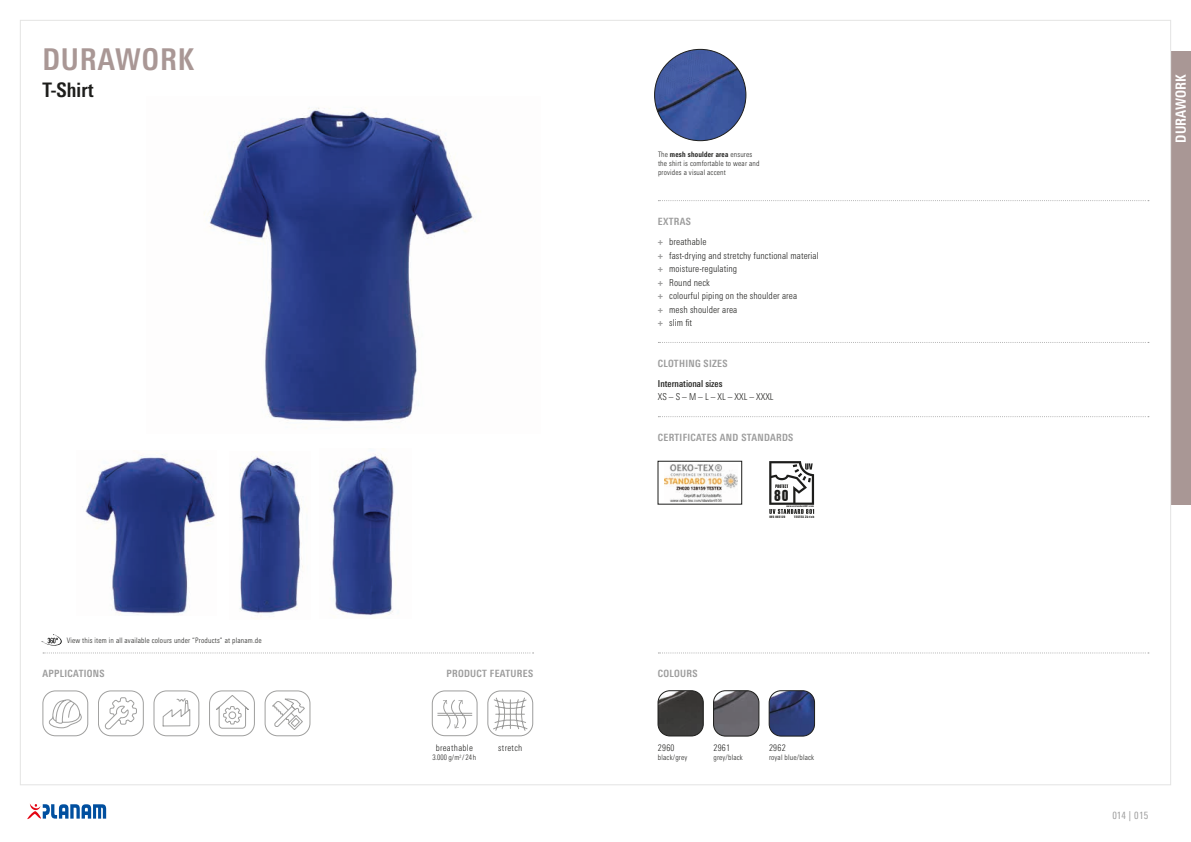
<style>
.page{position:relative;width:1191px;height:842px;background:#fff}
.page>*{position:absolute;margin:0;border:0;box-sizing:border-box;transform-origin:0 0}
.t1{font:700 condensed 30px "Univers Next Pro";letter-spacing:.03em;color:#a99795}
.t2{font:700 condensed 20px "Univers Next Pro";letter-spacing:.005em;color:#1d1d1b}
.t3{font:700 condensed 14px "Univers Next Pro";letter-spacing:.005em;color:#fff}
.t4{font:13.8px "Swiss 921 BT Regular A";color:#1d1d1b}
.t5{font:700 condensed 10px "Univers Next Pro";letter-spacing:.03em;color:#9d9d9d}
.t6{font:condensed 10px "Univers Next Pro";letter-spacing:.025em;color:#9d9d9d}
.t7{font:300 condensed 9.6px "Univers Next Pro";color:#1d1d1b}
.t8{font:300 condensed 9.5px/13.5px "Univers Next Pro";letter-spacing:.01em;color:#1d1d1b}
.t9{font:500 condensed 9.5px "Univers Next Pro";color:#1d1d1b}
.t10{font:300 condensed 9px "Univers Next Pro";letter-spacing:.035em;color:#1d1d1b}
.t11{font:300 condensed 7.5px/9px "Univers Next Pro";letter-spacing:.025em;color:#1d1d1b}
.t12{font:2.9px "Swiss 921 BT Regular A";letter-spacing:.1em;color:#1d1d1b}
.t13{font:2.9px "Swiss 921 BT Regular A";letter-spacing:.07em;color:#1d1d1b}
.t14{font:2.2px "Swiss 921 BT Regular A";letter-spacing:.1em;color:#1d1d1b}
.s1{font-weight:700}
.s2{font-weight:700;color:#9d9d9d}
</style>
<div class="page">
<img style="left:664px;top:464px;width:73px;height:38px">
<div style="left:658px;top:461px;width:84px;height:43px;border:1px solid #1d1d1b"></div>
<svg style="left:769px;top:461px;width:45px;height:53px"></svg>
<div style="left:432px;top:691px;width:45px;height:45px;border:1px solid #9d9d9c;border-radius:13px"></div>
<svg style="left:437px;top:699px;width:36px;height:30px"></svg>
<svg style="left:487px;top:691px;width:46px;height:45px"></svg>
<svg style="left:49px;top:699px;width:39px;height:29px"></svg>
<div style="left:43px;top:691px;width:45px;height:45px;border:1px solid #9f9f9e;border-radius:13px"></div>
<div style="left:154px;top:691px;width:45px;height:45px;border:1px solid #9f9f9e;border-radius:13px"></div>
<svg style="left:163px;top:698px;width:27px;height:28px"></svg>
<div style="left:265px;top:691px;width:45px;height:45px;border:1px solid #9f9f9e;border-radius:13px"></div>
<svg style="left:272px;top:699px;width:33px;height:31px"></svg>
<div style="left:209px;top:691px;width:46px;height:45px;border:1px solid #9f9f9e;border-radius:13px"></div>
<svg style="left:216px;top:695px;width:33px;height:34px"></svg>
<div style="left:229px;top:712px;width:7px;height:7px;border:1px solid #9f9f9e;border-radius:50%"></div>
<div style="left:98px;top:691px;width:46px;height:45px;border:1px solid #9f9f9e;border-radius:13px"></div>
<svg style="left:104px;top:697px;width:33px;height:33px"></svg>
<img style="left:239px;top:455px;width:64px;height:161px">
<img style="left:85px;top:453px;width:130px;height:162px">
<img style="left:330px;top:454px;width:66px;height:161px">
<img style="left:204px;top:107px;width:272px;height:316px">
<img style="left:658px;top:691px;width:45px;height:45px">
<div style="left:658px;top:691px;width:45px;height:45px;border:1px solid #1d1d1b;border-radius:12px"></div>
<img style="left:713px;top:691px;width:46px;height:45px">
<div style="left:713px;top:691px;width:46px;height:45px;border:1px solid #1d1d1b;border-radius:12px"></div>
<img style="left:769px;top:691px;width:45px;height:45px">
<div style="left:769px;top:691px;width:45px;height:45px;border:1px solid #1d1d1b;border-radius:12px"></div>
<img style="left:654px;top:49px;width:92px;height:92px;border-radius:46px">
<svg style="left:658px;top:200px;width:491px;height:1px"></svg>
<svg style="left:658px;top:342px;width:491px;height:1px"></svg>
<svg style="left:658px;top:416px;width:491px;height:1px"></svg>
<svg style="left:42px;top:634px;width:20px;height:12px"></svg>
<svg style="left:658px;top:652px;width:491px;height:1px"></svg>
<svg style="left:43px;top:652px;width:490px;height:1px"></svg>
<div style="left:1171px;top:51px;width:20px;height:454px;background:#a99795"></div>
<svg style="left:27px;top:804px;width:79px;height:15px"></svg>
<h1 class="t1" style="left:43px;top:41px;width:153px">DURAWORK</h1>
<h2 class="t2" style="left:43px;top:78px;width:53px">T-Shirt</h2>
<p class="t11" style="left:67px;top:636px;width:196px">View this item in all available colours under “Products” at planam.de</p>
<h3 class="t5" style="left:43px;top:668px;width:64px">APPLICATIONS</h3>
<h3 class="t5" style="left:446px;top:668px;width:88px">PRODUCT FEATURES</h3>
<p class="t10" style="left:436px;top:743px;width:39px">breathable</p>
<p class="t10" style="left:498px;top:743px;width:25px">stretch</p>
<p class="t11" style="left:432px;top:753px;width:45px">3.000 g/m<sup>2</sup> / 24 h</p>
<p class="t7" style="left:431px;top:745px;width:48px">atmungsaktiv</p>
<p class="t7" style="left:498px;top:746px;width:25px">stretch</p>
<p class="t11" style="left:658px;top:150px;width:103px">The <span class="s1">mesh shoulder area</span> ensures the shirt is comfortable to wear and provides a visual accent</p>
<h3 class="t5" style="left:658px;top:215px;width:34px">EXTRAS</h3>
<p class="t8" style="left:658px;top:235px;width:162px"><span class="s2">+</span> breathable<br><span class="s2">+</span> fast-drying and stretchy functional material <span class="s2">+</span> moisture-regulating<br><span class="s2">+</span> Round neck<br><span class="s2">+</span> colourful piping on the shoulder area<br><span class="s2">+</span> mesh shoulder area<br><span class="s2">+</span> slim fit</p>
<h3 class="t5" style="left:658px;top:357px;width:71px">CLOTHING SIZES</h3>
<p class="t9" style="left:658px;top:378px;width:66px">International sizes</p>
<p class="t8" style="left:658px;top:390px;width:117px">XS – S – M – L – XL – XXL – XXXL</p>
<h3 class="t5" style="left:658px;top:431px;width:137px">CERTIFICATES AND STANDARDS</h3>
<h3 class="t4" style="left:774px;top:486px;width:16px">80</h3>
<p class="t14" style="left:786px;top:505px;width:29px">www.uvstandard801.com</p>
<p class="t13" style="left:769px;top:515px;width:17px">UVS 065120</p>
<p class="t12" style="left:794px;top:515px;width:21px">TESTEX Zürich</p>
<h3 class="t5" style="left:658px;top:668px;width:41px">COLOURS</h3>
<p class="t10" style="left:658px;top:743px;width:18px">2960</p>
<p class="t11" style="left:658px;top:753px;width:31px">black/grey</p>
<p class="t10" style="left:713px;top:743px;width:18px">2961</p>
<p class="t11" style="left:713px;top:753px;width:31px">grey/black</p>
<p class="t10" style="left:769px;top:743px;width:18px">2962</p>
<p class="t11" style="left:769px;top:753px;width:47px">royal blue/black</p>
<h3 class="t3" style="left:1172px;top:143px;width:70px;rotate:-90deg">DURAWORK</h3>
<h3 class="t6" style="left:1112px;top:809px;width:38px">014 | 015</h3>
</div>
